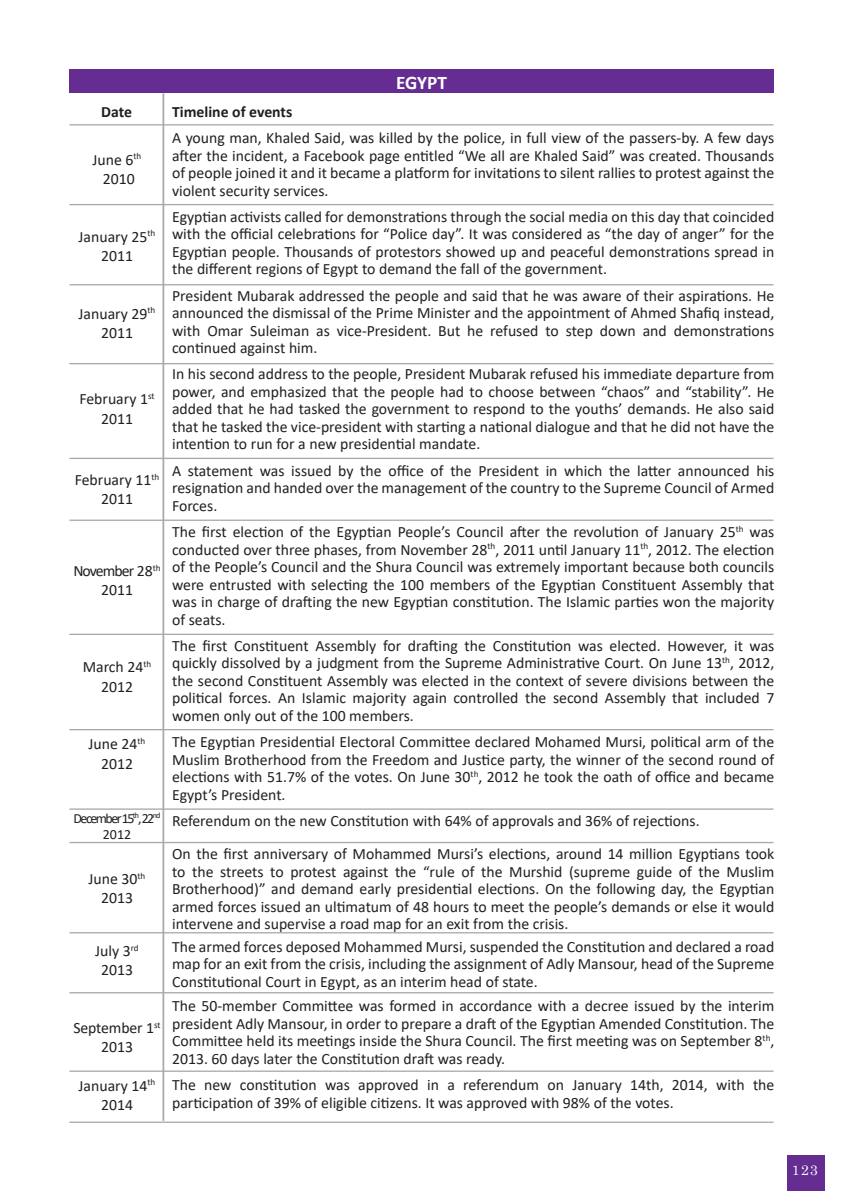
<style>
.page{position:relative;width:844px;height:1191px;background:#fff}
.page>*{position:absolute;margin:0;border:0;box-sizing:border-box;transform-origin:0 0}
.t1{font:700 19.25px "Calibri";letter-spacing:-.01em;color:#fff}
.t2{font:15.75px/17.5px "Calibri";color:#231f20;text-align:justify}
.t3{font:700 15.75px "Calibri";color:#231f20}
.t4{font:15.75px/19.2px "Calibri";letter-spacing:-.06em;color:#231f20;text-align:center}
.t5{font:14px/15.8px "Calibri";letter-spacing:-.11em;color:#231f20;text-align:center}
.t6{font:14px "Apple Myungjo";color:#fff}
</style>
<div class="page">
<div style="left:786px;top:1155px;width:38px;height:36px;background:#652d91"></div>
<div style="left:69px;top:69px;width:704px;height:24px;background:#652d91"></div>
<hr style="left:162px;top:93px;width:2px;height:1028px;background:#a8a9ad">
<hr style="left:69px;top:124px;width:704px;height:1px;background:#a8a9ad">
<hr style="left:69px;top:204px;width:704px;height:1px;background:#a8a9ad">
<hr style="left:69px;top:284px;width:704px;height:1px;background:#a8a9ad">
<hr style="left:69px;top:363px;width:704px;height:1px;background:#a8a9ad">
<hr style="left:69px;top:458px;width:704px;height:1px;background:#a8a9ad">
<hr style="left:69px;top:519px;width:704px;height:2px;background:#a8a9ad">
<hr style="left:69px;top:633px;width:704px;height:2px;background:#a8a9ad">
<hr style="left:69px;top:729px;width:704px;height:1px;background:#a8a9ad">
<hr style="left:69px;top:808px;width:704px;height:1px;background:#a8a9ad">
<hr style="left:69px;top:842px;width:704px;height:1px;background:#a8a9ad">
<hr style="left:69px;top:932px;width:704px;height:1px;background:#a8a9ad">
<hr style="left:69px;top:992px;width:704px;height:1px;background:#a8a9ad">
<hr style="left:69px;top:1070px;width:704px;height:1px;background:#a8a9ad">
<hr style="left:69px;top:1121px;width:704px;height:1px;background:#a8a9ad">
<p class="t3" style="left:101px;top:101px;width:32px">Date</p>
<p class="t2" style="left:93px;top:150px;width:50px">June 6<sup>th</sup></p>
<p class="t2" style="left:103px;top:169px;width:33px">2010</p>
<p class="t2" style="left:79px;top:226px;width:78px;line-height:19.2px;text-align:center">January 25<sup>th<br></sup>2011</p>
<p class="t2" style="left:79px;top:303px;width:78px;line-height:19.2px;text-align:center">January 29<sup>th<br></sup>2011</p>
<p class="t2" style="left:79px;top:389px;width:77px;line-height:19.2px;text-align:center">February 1<sup>st<br></sup>2011</p>
<p class="t2" style="left:75px;top:470px;width:86px;line-height:19.2px;text-align:center">February 11<sup>th<br></sup>2011</p>
<p class="t4" style="left:73px;top:561px;width:89px">November 28<sup>th<br></sup>2011</p>
<p class="t2" style="left:83px;top:657px;width:70px;line-height:19.2px;text-align:center">March 24<sup>th<br></sup>2012</p>
<p class="t2" style="left:89px;top:734px;width:58px;line-height:19.2px;text-align:center">June 24<sup>th<br></sup>2012</p>
<p class="t5" style="left:74px;top:810px;width:88px">December 15<sup>th</sup>,22<sup>nd<br></sup>2012</p>
<p class="t2" style="left:89px;top:869px;width:58px;line-height:19.2px;text-align:center">June 30<sup>th<br></sup>2013</p>
<p class="t2" style="left:95px;top:941px;width:45px">July 3<sup>rd</sup></p>
<p class="t2" style="left:101px;top:960px;width:33px">2013</p>
<p class="t2" style="left:73px;top:1017px;width:89px;line-height:19.2px;text-align:center">September 1<sup>st<br></sup>2013</p>
<p class="t2" style="left:79px;top:1075px;width:78px;line-height:19.2px;text-align:center">January 14<sup>th<br></sup>2014</p>
<p class="t1" style="left:396px;top:69px;width:52px">EGYPT</p>
<p class="t3" style="left:172px;top:100px;width:122px">Timeline of events</p>
<p class="t2" style="left:172px;top:129px;width:603px">A young man, Khaled Said, was killed by the police, in full view of the passers-by. A few days after the incident, a Facebook page entitled “We all are Khaled Said” was created. Thousands of people joined it and it became a platform for invitations to silent rallies to protest against the violent security services.</p>
<p class="t2" style="left:172px;top:207px;width:603px">Egyptian activists called for demonstrations through the social media on this day that coincided with the official celebrations for “Police day”. It was considered as “the day of anger” for the Egyptian people. Thousands of protestors showed up and peaceful demonstrations spread in the different regions of Egypt to demand the fall of the government.</p>
<p class="t2" style="left:172px;top:286px;width:603px">President Mubarak addressed the people and said that he was aware of their aspirations. He announced the dismissal of the Prime Minister and the appointment of Ahmed Shafiq instead, with Omar Suleiman as vice-President. But he refused to step down and demonstrations continued against him.</p>
<p class="t2" style="left:172px;top:365px;width:603px">In his second address to the people, President Mubarak refused his immediate departure from power, and emphasized that the people had to choose between “chaos” and “stability”. He added that he had tasked the government to respond to the youths’ demands. He also said that he tasked the vice-president with starting a national dialogue and that he did not have the intention to run for a new presidential mandate.</p>
<p class="t2" style="left:172px;top:461px;width:603px">A statement was issued by the office of the President in which the latter announced his resignation and handed over the management of the country to the Supreme Council of Armed Forces.</p>
<p class="t2" style="left:172px;top:522px;width:603px">The first election of the Egyptian People’s Council after the revolution of January 25<sup>th</sup> was conducted over three phases, from November 28<sup>th</sup>, 2011 until January 11<sup>th</sup>, 2012. The election of the People’s Council and the Shura Council was extremely important because both councils were entrusted with selecting the 100 members of the Egyptian Constituent Assembly that was in charge of drafting the new Egyptian constitution. The Islamic parties won the majority of seats.</p>
<p class="t2" style="left:172px;top:636px;width:603px">The first Constituent Assembly for drafting the Constitution was elected. However, it was quickly dissolved by a judgment from the Supreme Administrative Court. On June 13<sup>th</sup>, 2012, the second Constituent Assembly was elected in the context of severe divisions between the political forces. An Islamic majority again controlled the second Assembly that included 7 women only out of the 100 members.</p>
<p class="t2" style="left:172px;top:732px;width:603px">The Egyptian Presidential Electoral Committee declared Mohamed Mursi, political arm of the Muslim Brotherhood from the Freedom and Justice party, the winner of the second round of elections with 51.7% of the votes. On June 30<sup>th</sup>, 2012 he took the oath of office and became Egypt’s President.</p>
<p class="t2" style="left:172px;top:811px;width:529px">Referendum on the new Constitution with 64% of approvals and 36% of rejections.</p>
<p class="t2" style="left:172px;top:844px;width:603px">On the first anniversary of Mohammed Mursi’s elections, around 14 million Egyptians took to the streets to protest against the “rule of the Murshid (supreme guide of the Muslim Brotherhood)” and demand early presidential elections. On the following day, the Egyptian armed forces issued an ultimatum of 48 hours to meet the people’s demands or else it would intervene and supervise a road map for an exit from the crisis.</p>
<p class="t2" style="left:172px;top:937px;width:603px">The armed forces deposed Mohammed Mursi, suspended the Constitution and declared a road map for an exit from the crisis, including the assignment of Adly Mansour, head of the Supreme Constitutional Court in Egypt, as an interim head of state.</p>
<p class="t2" style="left:172px;top:997px;width:603px">The 50-member Committee was formed in accordance with a decree issued by the interim president Adly Mansour, in order to prepare a draft of the Egyptian Amended Constitution. The Committee held its meetings inside the Shura Council. The first meeting was on September 8<sup>th</sup>, 2013. 60 days later the Constitution draft was ready.</p>
<p class="t2" style="left:172px;top:1075px;width:603px">The new constitution was approved in a referendum on January 14th, 2014, with the participation of 39% of eligible citizens. It was approved with 98% of the votes.</p>
<p class="t6" style="left:791px;top:1162px;width:28px">123</p>
</div>
